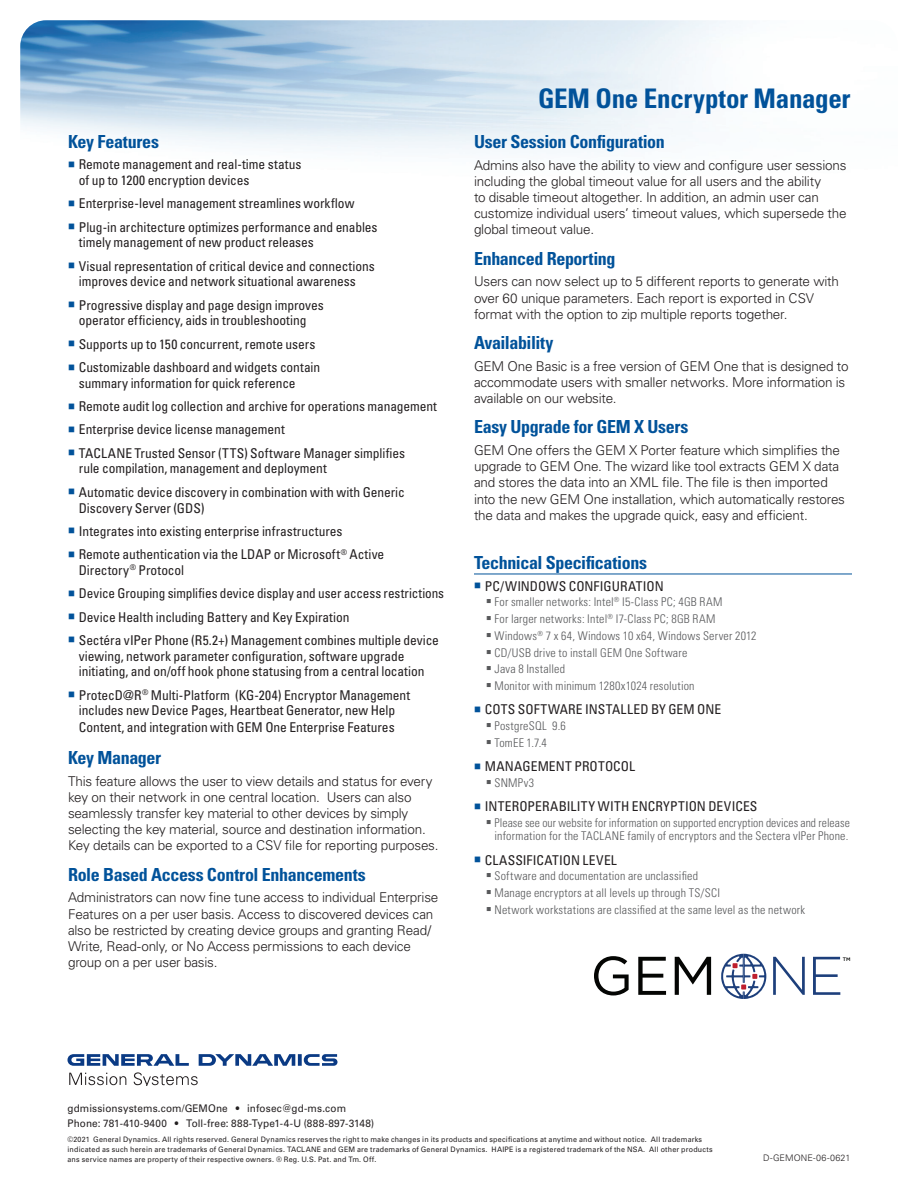
<style>
.page{position:relative;width:918px;height:1188px;background:#fff}
.page>*{position:absolute;margin:0;border:0;box-sizing:border-box;transform-origin:0 0}
._2015_Back_Title{font:700 condensed 27px "Univers LT Std";letter-spacing:-.01em;color:#01529a}
._2015_Subheads{font:700 condensed 18px "Univers LT Std";letter-spacing:-.02em;color:#01529a}
._2015_Specs_Subhead{font:700 condensed 18px "Univers LT Std";letter-spacing:-.02em;color:#01529a}
.t1{font:condensed 13.5px/15.8px "Univers LT Std";letter-spacing:-.005em;color:#231f20}
._2015_Body{font:300 13.5px/16.2px "Univers LT Std";letter-spacing:-.015em;color:#231f20}
.t2{font:condensed 13.5px "Univers LT Std";letter-spacing:.015em;color:#231f20}
.t3{font:300 condensed 12px/13.5px "Univers LT Std";letter-spacing:.015em;color:#57585a}
.Address{font:10.5px "Univers LT Std";letter-spacing:.015em;color:#231f20;scale:.95 1}
.t4{font:300 9px "Univers LT Std";letter-spacing:.015em;color:#231f20}
.t5{font:7.5px/9.8px "Univers LT Std";letter-spacing:.03em;color:#231f20;scale:.95 1}
.t6{font:500 5.1px "Gotham";color:#040503}
.s1{color:#01529a}
</style>
<div class="page">
<svg style="left:68px;top:1054px;width:270px;height:12px"></svg>
<svg style="left:69px;top:1073px;width:57px;height:12px"></svg>
<svg style="left:134px;top:1072px;width:64px;height:14px"></svg>
<img style="left:20px;top:20px;width:711px;height:130px">
<hr style="left:474px;top:574px;width:378px;height:1px;background:#01529a">
<svg style="left:721px;top:954px;width:46px;height:45px"></svg>
<svg style="left:594px;top:956px;width:35px;height:39px"></svg>
<svg style="left:638px;top:957px;width:28px;height:38px"></svg>
<svg style="left:675px;top:957px;width:36px;height:38px"></svg>
<svg style="left:773px;top:957px;width:32px;height:38px"></svg>
<svg style="left:813px;top:957px;width:27px;height:38px"></svg>
<p class="_2015_Subheads" style="left:68px;top:131px;width:93px">Key Features</p>
<p class="t1" style="left:79px;top:156px;width:224px;text-indent:-11px"><span class="s1">■</span> Remote management and real-time status of up to 1200 encryption devices</p>
<p class="t1" style="left:68px;top:195px;width:288px"><span class="s1">■</span> Enterprise-level management streamlines workflow</p>
<p class="t1" style="left:79px;top:219px;width:300px;text-indent:-11px"><span class="s1">■</span> Plug-in architecture optimizes performance and enables timely management of new product releases</p>
<p class="t1" style="left:79px;top:258px;width:297px;text-indent:-11px"><span class="s1">■</span> Visual representation of critical device and connections improves device and network situational awareness</p>
<p class="t1" style="left:68px;top:297px;width:257px;text-align:center"><span class="s1">■</span> Progressive display and page design improves operator efficiency, aids in troubleshooting</p>
<p class="t1" style="left:68px;top:336px;width:249px"><span class="s1">■</span> Supports up to 150 concurrent, remote users</p>
<p class="t1" style="left:79px;top:359px;width:243px;text-indent:-11px"><span class="s1">■</span> Customizable dashboard and widgets contain summary information for quick reference</p>
<p class="t1" style="left:68px;top:398px;width:370px"><span class="s1">■</span> Remote audit log collection and archive for operations management</p>
<p class="t1" style="left:68px;top:422px;width:218px"><span class="s1">■</span> Enterprise device license management</p>
<p class="t1" style="left:79px;top:445px;width:328px;text-indent:-11px"><span class="s1">■</span> TACLANE Trusted Sensor (TTS) Software Manager simplifies rule compilation, management and deployment</p>
<p class="t1" style="left:79px;top:484px;width:327px;text-indent:-11px"><span class="s1">■</span> Automatic device discovery in combination with with Generic<br>Discovery Server (GDS)</p>
<p class="t1" style="left:68px;top:523px;width:276px"><span class="s1">■</span> Integrates into existing enterprise infrastructures</p>
<p class="t1" style="left:79px;top:546px;width:307px;text-indent:-11px"><span class="s1">■</span> Remote authentication via the LDAP or Microsoft<sup>®</sup> Active<br>Directory<sup>®</sup> Protocol</p>
<p class="t1" style="left:68px;top:585px;width:378px"><span class="s1">■</span> Device Grouping simplifies device display and user access restrictions</p>
<p class="t1" style="left:68px;top:609px;width:283px"><span class="s1">■</span> Device Health including Battery and Key Expiration</p>
<p class="t1" style="left:79px;top:632px;width:362px;text-indent:-11px"><span class="s1">■</span> Sectéra vIPer Phone (R5.2+) Management combines multiple device viewing, network parameter configuration, software upgrade initiating, and on/off hook phone statusing from a central location</p>
<p class="t1" style="left:68px;top:687px;width:344px;text-align:center"><span class="s1">■</span> ProtecD@R<sup>®</sup> Multi-Platform (KG-204) Encryptor Management includes new Device Pages, Heartbeat Generator, new Help<br>Content, and integration with GEM One Enterprise Features</p>
<p class="_2015_Subheads" style="left:68px;top:747px;width:95px">Key Manager</p>
<p class="_2015_Body" style="left:68px;top:773px;width:372px">This feature allows the user to view details and status for every key on their network in one central location. Users can also seamlessly transfer key material to other devices by simply selecting the key material, source and destination information.<br>Key details can be exported to a CSV file for reporting purposes.</p>
<p class="_2015_Subheads" style="left:68px;top:863px;width:299px">Role Based Access Control Enhancements</p>
<p class="_2015_Body" style="left:68px;top:889px;width:372px">Administrators can now fine tune access to individual Enterprise Features on a per user basis. Access to discovered devices can also be restricted by creating device groups and granting Read/ Write, Read-only, or No Access permissions to each device group on a per user basis.</p>
<p class="_2015_Back_Title" style="left:538px;top:82px;width:314px">GEM One Encryptor Manager</p>
<p class="_2015_Subheads" style="left:474px;top:131px;width:192px">User Session Configuration</p>
<p class="_2015_Body" style="left:474px;top:157px;width:374px">Admins also have the ability to view and configure user sessions including the global timeout value for all users and the ability<br>to disable timeout altogether. In addition, an admin user can customize individual users’ timeout values, which supersede the global timeout value.</p>
<p class="_2015_Subheads" style="left:474px;top:247px;width:143px">Enhanced Reporting</p>
<p class="_2015_Body" style="left:474px;top:273px;width:367px">Users can now select up to 5 different reports to generate with over 60 unique parameters. Each report is exported in CSV format with the option to zip multiple reports together.</p>
<p class="_2015_Subheads" style="left:474px;top:332px;width:81px">Availability</p>
<p class="_2015_Body" style="left:474px;top:358px;width:376px">GEM One Basic is a free version of GEM One that is designed to accommodate users with smaller networks. More information is available on our website.</p>
<p class="_2015_Subheads" style="left:474px;top:416px;width:216px">Easy Upgrade for GEM X Users</p>
<p class="_2015_Body" style="left:474px;top:442px;width:373px">GEM One offers the GEM X Porter feature which simplifies the upgrade to GEM One. The wizard like tool extracts GEM X data and stores the data into an XML file. The file is then imported into the new GEM One installation, which automatically restores the data and makes the upgrade quick, easy and efficient.</p>
<p class="_2015_Specs_Subhead" style="left:474px;top:552px;width:175px">Technical Specifications</p>
<p class="t1" style="left:474px;top:578px;width:191px"><span class="s1">■</span> PC/WINDOWS CONFIGURATION</p>
<p class="t3" style="left:495px;top:595px;width:230px">For smaller networks: Intel<sup>®</sup> I5-Class PC; 4GB RAM</p>
<p class="t3" style="left:495px;top:612px;width:222px">For larger networks: Intel<sup>®</sup> I7-Class PC; 8GB RAM</p>
<p class="t3" style="left:495px;top:629px;width:264px">Windows<sup>®</sup> 7 x 64, Windows 10 x64, Windows Server 2012</p>
<p class="t3" style="left:495px;top:646px;width:194px">CD/USB drive to install GEM One Software</p>
<p class="t3" style="left:495px;top:662px;width:72px">Java 8 Installed</p>
<p class="t3" style="left:495px;top:679px;width:202px">Monitor with minimum 1280x1024 resolution</p>
<p class="t1" style="left:474px;top:702px;width:249px"><span class="s1">■</span> COTS SOFTWARE INSTALLED BY GEM ONE</p>
<p class="t3" style="left:495px;top:719px;width:73px">PostgreSQL 9.6</p>
<p class="t3" style="left:495px;top:736px;width:54px">TomEE 1.7.4</p>
<p class="t1" style="left:474px;top:758px;width:163px"><span class="s1">■</span> MANAGEMENT PROTOCOL</p>
<p class="t3" style="left:495px;top:776px;width:41px">SNMPv3</p>
<p class="t2" style="left:474px;top:798px;width:285px"><span class="s1">■</span> INTEROPERABILITY WITH ENCRYPTION DEVICES</p>
<p class="t3" style="left:495px;top:816px;width:357px">Please see our website for information on supported encryption devices and release information for the TACLANE family of encryptors and the Sectera vIPer Phone.</p>
<p class="t2" style="left:474px;top:851px;width:144px"><span class="s1">■</span> CLASSIFICATION LEVEL</p>
<p class="t3" style="left:495px;top:869px;width:205px">Software and documentation are unclassified</p>
<p class="t3" style="left:495px;top:886px;width:227px">Manage encryptors at all levels up through TS/SCI</p>
<p class="t3" style="left:495px;top:903px;width:312px">Network workstations are classified at the same level as the network</p>
<p class="t6" style="left:843px;top:955px;width:9px">TM</p>
<p class="Address" style="left:68px;top:1102px;width:295px">gdmissionsystems.com/GEMOne • infosec@gd-ms.com</p>
<p class="Address" style="left:68px;top:1117px;width:324px">Phone: 781-410-9400 • Toll-free: 888-Type1-4-U (888-897-3148)</p>
<p class="t5" style="left:68px;top:1135px;width:681px">©2021 General Dynamics. All rights reserved. General Dynamics reserves the right to make changes in its products and specifications at anytime and without notice. All trademarks indicated as such herein are trademarks of General Dynamics. TACLANE and GEM are trademarks of General Dynamics. HAIPE is a registered trademark of the NSA. All other products ans service names are property of their respective owners. ® Reg. U.S. Pat. and Tm. Off.</p>
<p class="t4" style="left:763px;top:1152px;width:89px">D-GEMONE-06-0621</p>
</div>
